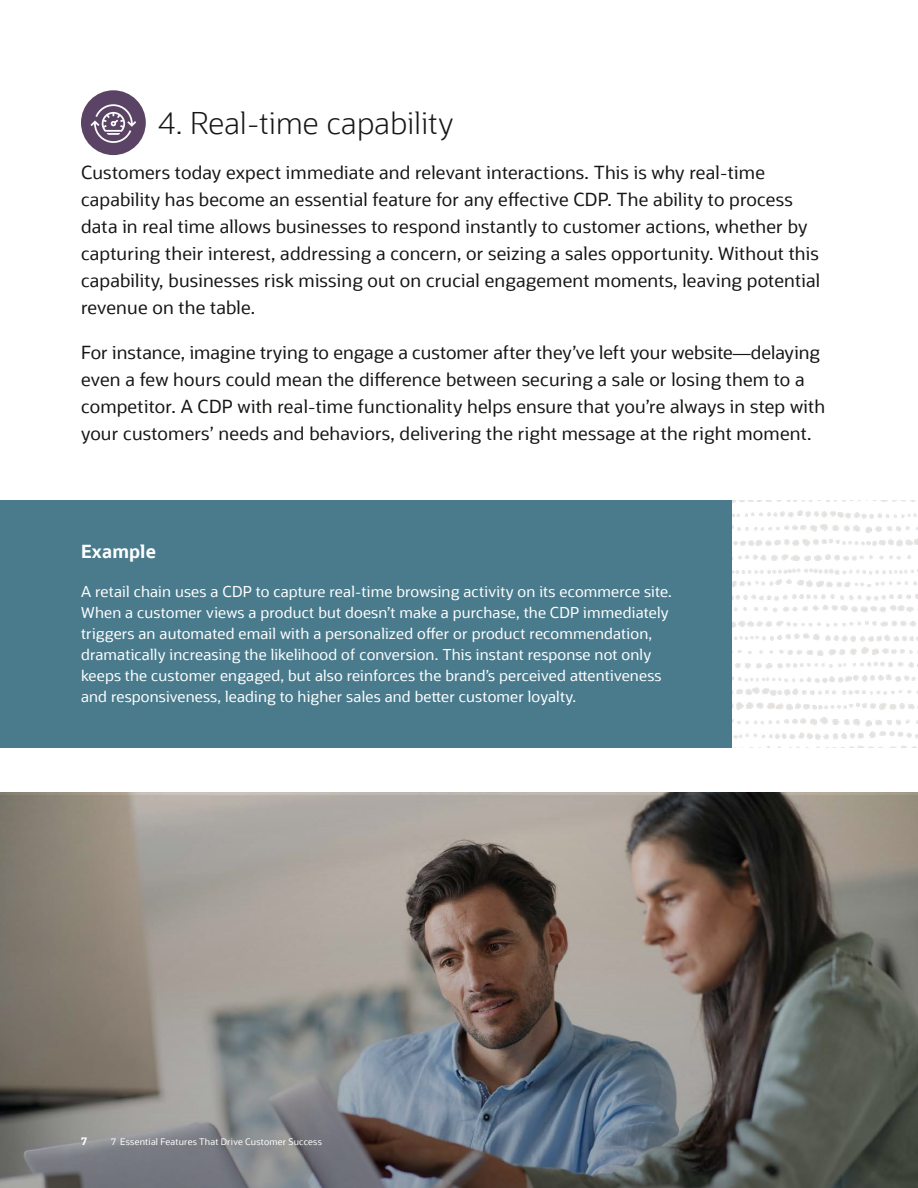
<style>
.page{position:relative;width:918px;height:1188px;background:#fff}
.page>*{position:absolute;margin:0;border:0;box-sizing:border-box;transform-origin:0 0}
.t1{font:300 30px "Oracle Sans";letter-spacing:.01em;color:#171615}
.t2{font:18px/27px "Oracle Sans";letter-spacing:.01em;color:#171615}
.t3{font:700 18px "Oracle Sans";letter-spacing:.01em;color:#fff}
.t4{font:15px/21px "Oracle Sans";letter-spacing:.01em;color:#fff}
.t5{font:700 10.5px "Oracle Sans";color:#fff}
.t6{font:9px "Oracle Sans";letter-spacing:.025em;color:#fff}
</style>
<div class="page">
<img style="left:732px;top:500px;width:186px;height:247px">
<div style="left:0;top:500px;width:732px;height:247px;background:#497b8d"></div>
<svg style="left:0;top:795px;width:918px;height:393px;background:#7b7773"></svg>
<div style="left:81px;top:90px;width:65px;height:65px;background:#5a4365;border-radius:50%"></div>
<svg style="left:90px;top:104px;width:46px;height:39px"></svg>
<h2 class="t1" style="left:158px;top:105px;width:297px">4. Real-time capability</h2>
<p class="t2" style="left:81px;top:159px;width:713px">Customers today expect immediate and relevant interactions. This is why real-time capability has become an essential feature for any effective CDP. The ability to process</p>
<p class="t2" style="left:81px;top:213px;width:728px">data in real time allows businesses to respond instantly to customer actions, whether by</p>
<p class="t2" style="left:81px;top:240px;width:739px">capturing their interest, addressing a concern, or seizing a sales opportunity. Without this</p>
<p class="t2" style="left:81px;top:267px;width:741px">capability, businesses risk missing out on crucial engagement moments, leaving potential</p>
<p class="t2" style="left:81px;top:294px;width:176px">revenue on the table.</p>
<p class="t2" style="left:81px;top:339px;width:741px">For instance, imagine trying to engage a customer after they’ve left your website—delaying</p>
<p class="t2" style="left:81px;top:366px;width:746px">even a few hours could mean the difference between securing a sale or losing them to a competitor. A CDP with real-time functionality helps ensure that you’re always in step with your customers’ needs and behaviors, delivering the right message at the right moment.</p>
<p class="t3" style="left:81px;top:541px;width:76px">Example</p>
<p class="t4" style="left:81px;top:582px;width:592px">A retail chain uses a CDP to capture real-time browsing activity on its ecommerce site.<br>When a customer views a product but doesn’t make a purchase, the CDP immediately triggers an automated email with a personalized offer or product recommendation, dramatically increasing the likelihood of conversion. This instant response not only keeps the customer engaged, but also reinforces the brand’s perceived attentiveness and responsiveness, leading to higher sales and better customer loyalty.</p>
<p class="t5" style="left:81px;top:1135px;width:7px">7</p>
<p class="t6" style="left:111px;top:1137px;width:212px">7 Essential Features That Drive Customer Success</p>
</div>
